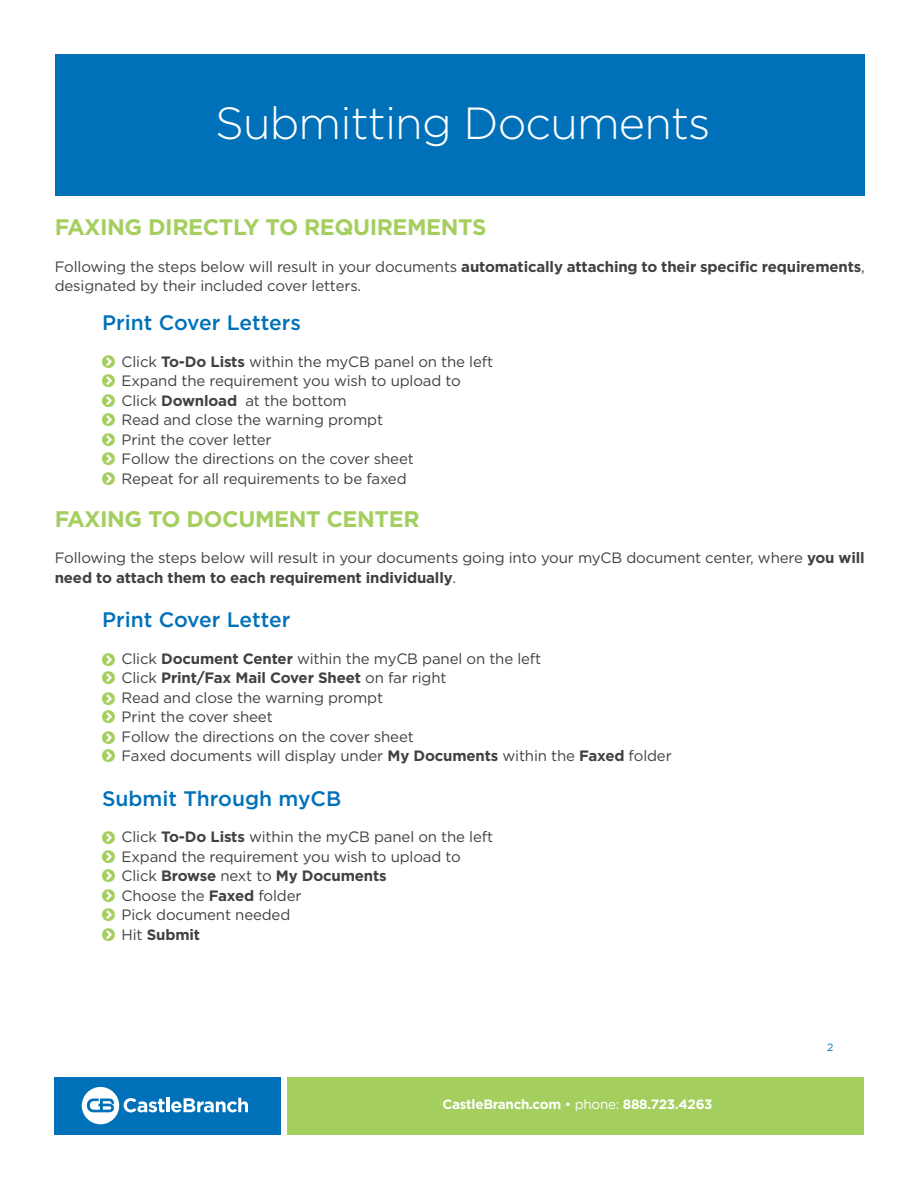
<style>
.page{position:relative;width:918px;height:1188px;background:#fff}
.page>*{position:absolute;margin:0;border:0;box-sizing:border-box;transform-origin:0 0}
.t1{font:300 45px "Gotham";letter-spacing:-.02em;color:#fff}
.t2{font:700 22.5px "Gotham";letter-spacing:-.02em;color:#a4cf5f}
.t3{font:500 21px "Gotham";color:#0071b9}
.t4{font:15px/19.5px "Gotham";letter-spacing:-.01em;color:#414042}
.t5{font:700 13.5px "Gotham";letter-spacing:-.02em;color:#fff}
.t6{font:10.5px "Gotham";color:#0071b9}
.s1{font-weight:700}
.s2{font-weight:400}
</style>
<div class="page">
<div style="left:54px;top:1077px;width:227px;height:58px;background:#0071b9"></div>
<div style="left:287px;top:1077px;width:577px;height:58px;background:#a4cf5f"></div>
<hr style="left:166px;top:1098px;width:3px;height:14px;background:#fff">
<svg style="left:171px;top:1098px;width:77px;height:14px"></svg>
<svg style="left:82px;top:1087px;width:83px;height:37px"></svg>
<div style="left:55px;top:54px;width:810px;height:141px;background:#0071b9"></div>
<h1 class="t1" style="left:215px;top:94px;width:497px">Submitting Documents</h1>
<h2 class="t2" style="left:55px;top:212px;width:433px">FAXING DIRECTLY TO REQUIREMENTS</h2>
<p class="t4" style="left:55px;top:256px;width:812px">Following the steps below will result in your documents <span class="s1">automatically attaching to their specific requirements</span>, designated by their included cover letters.</p>
<h3 class="t3" style="left:102px;top:309px;width:200px">Print Cover Letters</h3>
<p class="t4" style="left:122px;top:351px;width:373px">Click <span class="s1">To-Do Lists</span> within the myCB panel on the left Expand the requirement you wish to upload to Click <span class="s1">Download</span> at the bottom<br>Read and close the warning prompt<br>Print the cover letter<br>Follow the directions on the cover sheet<br>Repeat for all requirements to be faxed</p>
<h2 class="t2" style="left:55px;top:504px;width:366px">FAXING TO DOCUMENT CENTER</h2>
<p class="t4" style="left:55px;top:548px;width:811px">Following the steps below will result in your documents going into your myCB document center, where <span class="s1">you will need to attach them to each requirement individually</span>.</p>
<h3 class="t3" style="left:102px;top:606px;width:190px">Print Cover Letter</h3>
<p class="t4" style="left:122px;top:648px;width:552px">Click <span class="s1">Document Center</span> within the myCB panel on the left<br>Click <span class="s1">Print/Fax Mail Cover Sheet</span> on far right<br>Read and close the warning prompt<br>Print the cover sheet<br>Follow the directions on the cover sheet<br>Faxed documents will display under <span class="s1">My Documents</span> within the <span class="s1">Faxed</span> folder</p>
<h3 class="t3" style="left:102px;top:785px;width:241px">Submit Through myCB</h3>
<p class="t4" style="left:122px;top:827px;width:373px">Click <span class="s1">To-Do Lists</span> within the myCB panel on the left<br>Expand the requirement you wish to upload to<br>Click <span class="s1">Browse</span> next to <span class="s1">My Documents<br></span>Choose the <span class="s1">Faxed</span> folder<br>Pick document needed<br>Hit <span class="s1">Submit</span></p>
<p class="t5" style="left:442px;top:1095px;width:272px">CastleBranch.com <span class="s2">• phone:</span> 888.723.4263</p>
<p class="t6" style="left:827px;top:1040px;width:8px">2</p>
</div>
